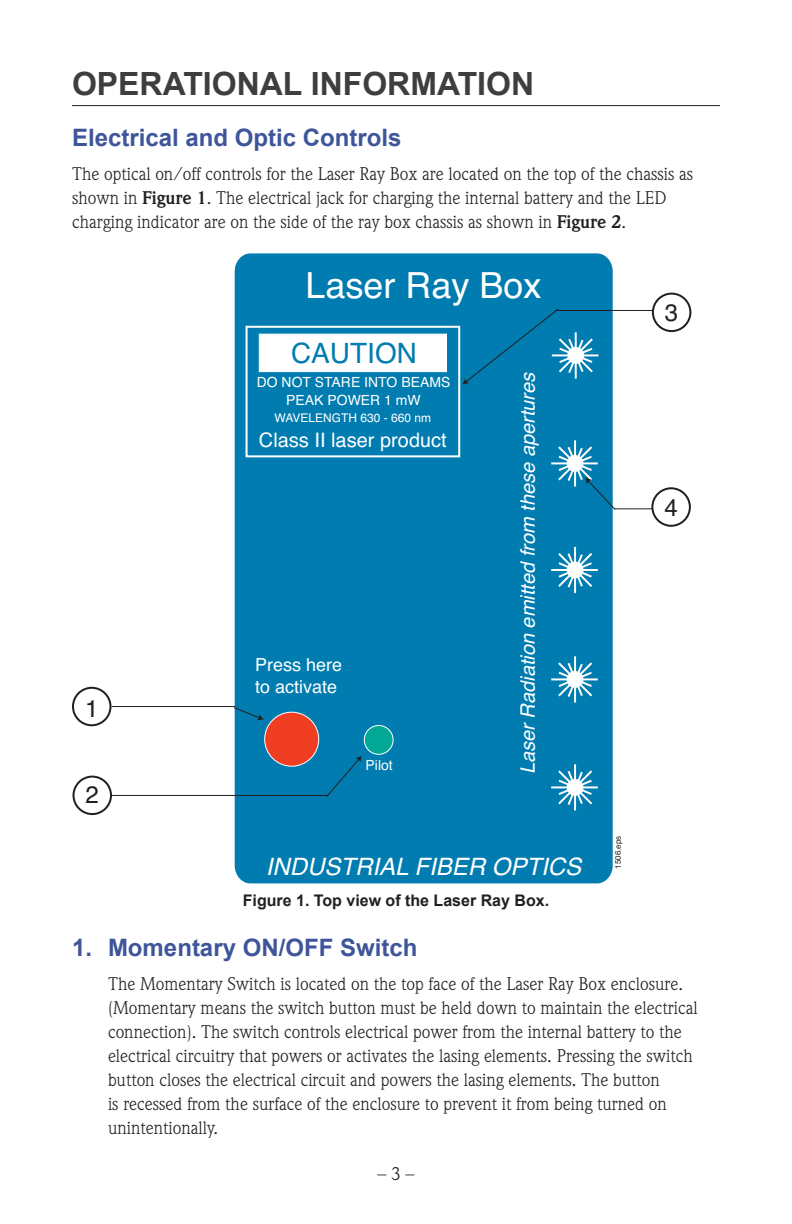
<style>
.page{position:relative;width:792px;height:1224px;background:#fff}
.page>*{position:absolute;margin:0;border:0;box-sizing:border-box;transform-origin:0 0}
.t1{font:36px "Helvetica";color:#fff}
.subHEAD{font:700 32px "Arial";color:#3e3e3f}
.t2{font:28px "Helvetica";color:#007cb0}
.subtitle{font:700 24px "Arial";color:#3e559a}
.t3{font:italic 24px "Helvetica";color:#fff}
.t4{font:24px "Helvetica";color:#231f20}
.t5{font:italic 20px "Helvetica";color:#fff}
.t6{font:20px "Helvetica";color:#fff}
.body_type_indented{font:18px/24px "Weidemann";color:#231f20}
.bodyTYPE{font:18px/24px "Weidemann";color:#231f20}
.t7{font:18px/21.6px "Helvetica";color:#fff}
.figureTEXT{font:700 16px "Arial";color:#231f20}
.t8{font:14px/18px "Helvetica";color:#fff;text-align:center}
.t9{font:12px "Helvetica";color:#fff}
.t10{font:8px "Helvetica";color:#231f20}
.s1{font-weight:700}
</style>
<div class="page">
<hr style="left:72px;top:105px;width:648px;height:1px;background:#231f20">
<div style="left:235px;top:253px;width:378px;height:630px;background:#007cb0"></div>
<hr style="left:552px;top:462px;width:45px;height:2px;background:#fff">
<hr style="left:574px;top:441px;width:2px;height:45px;background:#fff">
<hr style="left:574px;top:765px;width:2px;height:45px;background:#fff">
<svg style="left:557px;top:796px;width:37px;height:10px"></svg>
<div style="left:259px;top:334px;width:188px;height:38px;background:#fff;border:1px solid #fff"></div>
<div style="left:246px;top:326px;width:214px;height:131px;border:2px solid #fff"></div>
<svg style="left:111px;top:480px;width:545px;height:316px"></svg>
<svg style="left:557px;top:445px;width:37px;height:40px"></svg>
<svg style="left:462px;top:309px;width:209px;height:76px"></svg>
<div style="left:72px;top:687px;width:40px;height:39px;border:2px solid #231f20;border-radius:50%"></div>
<svg style="left:111px;top:706px;width:153px;height:15px"></svg>
<svg style="left:326px;top:756px;width:36px;height:42px;background:#0178a9"></svg>
<div style="left:73px;top:776px;width:39px;height:39px;border:2px solid #231f20;border-radius:50%"></div>
<div style="left:653px;top:294px;width:37px;height:37px;background:#fff;border-radius:50%"></div>
<div style="left:652px;top:293px;width:39px;height:39px;border:2px solid #231f20;border-radius:50%"></div>
<div style="left:652px;top:488px;width:38px;height:38px;background:#fff;border-radius:50%"></div>
<div style="left:651px;top:487px;width:40px;height:40px;border:2px solid #231f20;border-radius:50%"></div>
<p class="subHEAD" style="left:72px;top:63px;width:464px">OPERATIONAL INFORMATION</p>
<p class="subtitle" style="left:72px;top:121px;width:331px">Electrical and Optic Controls</p>
<p class="bodyTYPE" style="left:72px;top:161px;width:623px">The optical on/off controls for the Laser Ray Box are located on the top of the chassis as shown in <span class="s1">Figure 1</span>. The electrical jack for charging the internal battery and the LED charging indicator are on the side of the ray box chassis as shown in <span class="s1">Figure 2</span>.</p>
<p class="t4" style="left:85px;top:690px;width:15px">1</p>
<p class="t4" style="left:86px;top:776px;width:15px">2</p>
<p class="t1" style="left:305px;top:258px;width:238px">Laser Ray Box</p>
<p class="t2" style="left:291px;top:331px;width:127px">CAUTION</p>
<p class="t8" style="left:257px;top:374px;width:195px">DO NOT STARE INTO BEAMS<br>PEAK POWER 1 mW</p>
<p class="t9" style="left:274px;top:409px;width:158px">WAVELENGTH 630 - 660 nm</p>
<p class="t6" style="left:259px;top:425px;width:189px">Class II laser product</p>
<p class="t7" style="left:255px;top:655px;width:89px">Press here to activate</p>
<p class="t8" style="left:366px;top:756px;width:29px">Pilot</p>
<p class="t5" style="left:512px;top:774px;width:403px;rotate:-90deg">Laser Radiation emitted from these apertures</p>
<p class="t3" style="left:266px;top:848px;width:317px">INDUSTRIAL FIBER OPTICS</p>
<p class="t10" style="left:612px;top:869px;width:34px;rotate:-90deg">1506.eps</p>
<p class="t4" style="left:665px;top:294px;width:15px">3</p>
<p class="t4" style="left:664px;top:489px;width:15px">4</p>
<p class="figureTEXT" style="left:243px;top:890px;width:308px">Figure 1. Top view of the Laser Ray Box.</p>
<p class="subtitle" style="left:72px;top:932px;width:347px">1. Momentary ON/OFF Switch</p>
<p class="body_type_indented" style="left:108px;top:972px;width:591px">The Momentary Switch is located on the top face of the Laser Ray Box enclosure. (Momentary means the switch button must be held down to maintain the electrical connection). The switch controls electrical power from the internal battery to the electrical circuitry that powers or activates the lasing elements. Pressing the switch button closes the electrical circuit and powers the lasing elements. The button<br>is recessed from the surface of the enclosure to prevent it from being turned on unintentionally.</p>
<p class="body_type_indented" style="left:378px;top:1162px;width:38px">– 3 –</p>
</div>
